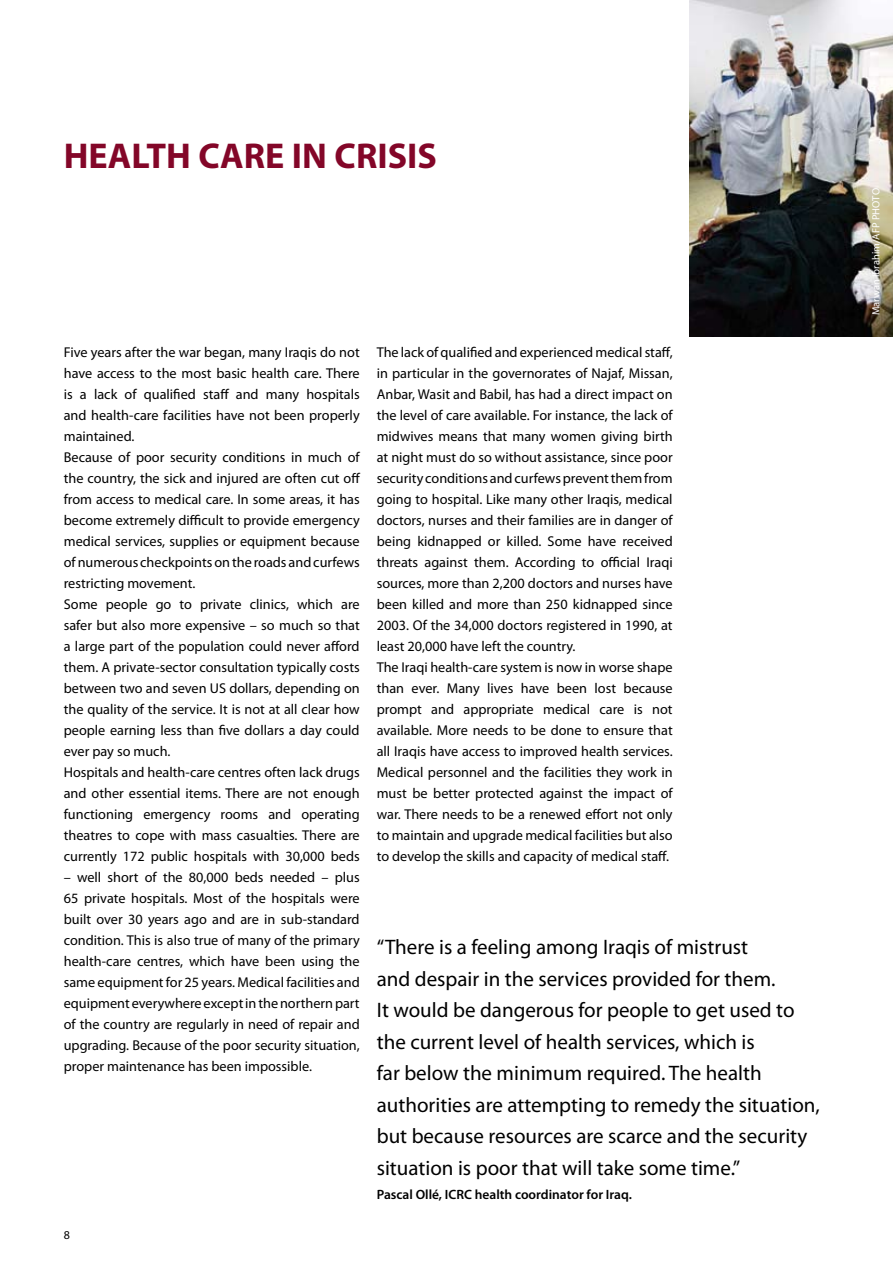
<style>
.page{position:relative;width:893px;height:1263px;background:#fff}
.page>*{position:absolute;margin:0;border:0;box-sizing:border-box;transform-origin:0 0}
.t1{font:700 36px "Myriad";color:#830628}
.t2{font:21px/31.5px "Myriad Pro";color:#000}
.t3{font:14.25px/21px "Myriad Pro";color:#000}
.t4{font:600 13.5px "Myriad Pro";color:#000}
.t5{font:12px "Myriad";color:#000}
.t6{font:10.5px "Myriad";color:#fff}
</style>
<div class="page">
<img style="left:690px;top:0;width:203px;height:336px">
<h1 class="t1" style="left:64px;top:137px;width:375px">HEALTH CARE IN CRISIS</h1>
<p class="t3" style="left:64px;top:341px;width:298px">Five years after the war began, many Iraqis do not have access to the most basic health care. There is a lack of qualified staff and many hospitals and health-care facilities have not been properly maintained.<br>Because of poor security conditions in much of the country, the sick and injured are often cut off from access to medical care. In some areas, it has become extremely difficult to provide emergency medical services, supplies or equipment because of numerous checkpoints on the roads and curfews restricting movement.<br>Some people go to private clinics, which are safer but also more expensive – so much so that a large part of the population could never afford them. A private-sector consultation typically costs between two and seven US dollars, depending on the quality of the service. It is not at all clear how people earning less than five dollars a day could ever pay so much.<br>Hospitals and health-care centres often lack drugs and other essential items. There are not enough functioning emergency rooms and operating theatres to cope with mass casualties. There are currently 172 public hospitals with 30,000 beds</p>
<p class="t3" style="left:64px;top:867px;width:297px;text-align:justify">– well short of the 80,000 beds needed – plus 65 private hospitals. Most of the hospitals were built over 30 years ago and are in sub-standard condition. This is also true of many of the primary health-care centres, which have been using the same equipment for 25 years. Medical facilities and equipment everywhere except in the northern part of the country are regularly in need of repair and upgrading. Because of the poor security situation, proper maintenance has been impossible.</p>
<p class="t5" style="left:64px;top:1229px;width:8px">8</p>
<p class="t3" style="left:377px;top:342px;width:297px">The lack of qualified and experienced medical staff, in particular in the governorates of Najaf, Missan, Anbar, Wasit and Babil, has had a direct impact on the level of care available. For instance, the lack of midwives means that many women giving birth at night must do so without assistance, since poor security conditions and curfews prevent them from going to hospital. Like many other Iraqis, medical doctors, nurses and their families are in danger of being kidnapped or killed. Some have received threats against them. According to official Iraqi sources, more than 2,200 doctors and nurses have been killed and more than 250 kidnapped since 2003. Of the 34,000 doctors registered in 1990, at least 20,000 have left the country.<br>The Iraqi health-care system is now in worse shape than ever. Many lives have been lost because prompt and appropriate medical care is not available. More needs to be done to ensure that all Iraqis have access to improved health services.<br>Medical personnel and the facilities they work in must be better protected against the impact of war. There needs to be a renewed effort not only to maintain and upgrade medical facilities but also to develop the skills and capacity of medical staff.</p>
<p class="t2" style="left:377px;top:931px;width:445px">“There is a feeling among Iraqis of mistrust<br>and despair in the services provided for them.<br>It would be dangerous for people to get used to the current level of health services, which is<br>far below the minimum required. The health authorities are attempting to remedy the situation, but because resources are scarce and the security situation is poor that will take some time.”</p>
<p class="t4" style="left:377px;top:1186px;width:257px">Pascal Ollé, ICRC health coordinator for Iraq.</p>
<p class="t6" style="left:871px;top:315px;width:128px;rotate:-90deg">Marwan Ibrahim/AFP PHOTO</p>
</div>
